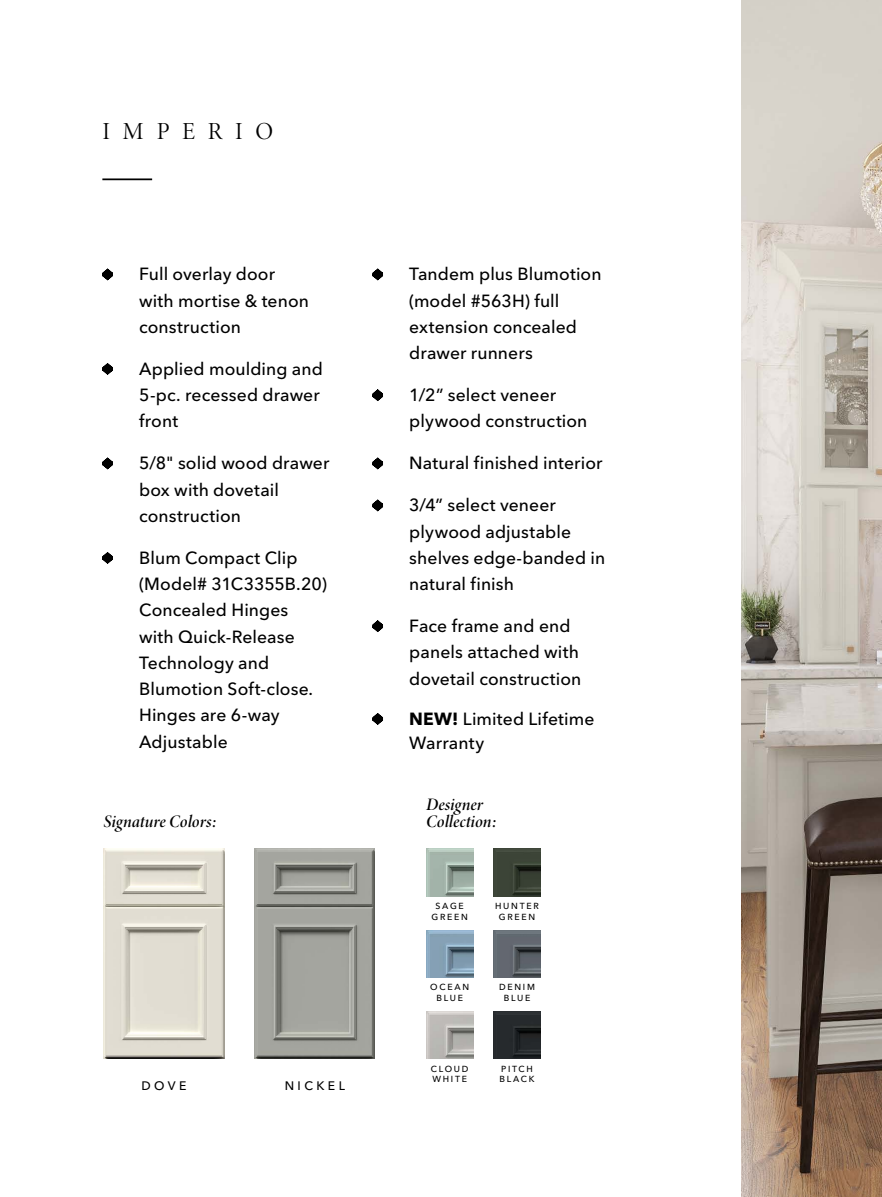
<style>
.page{position:relative;width:882px;height:1197px;background:#fff}
.page>*{position:absolute;margin:0;border:0;box-sizing:border-box;transform-origin:0 0}
.t1{font:24.5px "Minion 3 Display";letter-spacing:.52em;color:#000}
.t2{font:500 17.5px/26.2px "Avenir Next LT Pro";letter-spacing:.005em;color:#000}
.t3{font:italic 600 17.5px "Minion 3 Display";letter-spacing:.005em;color:#000}
.t4{font:500 12.25px "Avenir Next LT Pro";letter-spacing:.28em;color:#000}
.t5{font:500 8.75px/10.5px "Avenir Next LT Pro";letter-spacing:.2em;color:#000;text-align:center}
.s1{font-weight:700}
</style>
<div class="page">
<hr style="left:102px;top:178px;width:50px;height:2px;background:#000">
<svg style="left:102px;top:268px;width:11px;height:13px"></svg>
<svg style="left:102px;top:363px;width:11px;height:12px"></svg>
<svg style="left:102px;top:457px;width:11px;height:13px"></svg>
<svg style="left:102px;top:552px;width:11px;height:12px"></svg>
<svg style="left:372px;top:268px;width:11px;height:13px"></svg>
<svg style="left:372px;top:389px;width:11px;height:12px"></svg>
<svg style="left:372px;top:457px;width:11px;height:13px"></svg>
<svg style="left:372px;top:499px;width:11px;height:13px"></svg>
<svg style="left:372px;top:620px;width:11px;height:12px"></svg>
<svg style="left:372px;top:713px;width:11px;height:12px"></svg>
<img style="left:426px;top:849px;width:47px;height:47px">
<img style="left:426px;top:930px;width:47px;height:47px">
<img style="left:426px;top:1011px;width:47px;height:48px">
<img style="left:493px;top:849px;width:48px;height:47px">
<img style="left:493px;top:930px;width:48px;height:47px">
<img style="left:493px;top:1011px;width:48px;height:48px">
<img style="left:254px;top:849px;width:121px;height:210px">
<img style="left:103px;top:849px;width:121px;height:210px">
<img style="left:742px;top:0;width:140px;height:1197px">
<h1 class="t1" style="left:102px;top:115px;width:172px">IMPERIO</h1>
<p class="t2" style="left:139px;top:261px;width:171px">Full overlay door with mortise &amp; tenon construction</p>
<p class="t2" style="left:139px;top:356px;width:185px">Applied moulding and<br>5-pc. recessed drawer front</p>
<p class="t2" style="left:139px;top:450px;width:192px">5/8" solid wood drawer box with dovetail construction</p>
<p class="t2" style="left:139px;top:545px;width:189px">Blum Compact Clip (Model# 31C3355B.20)<br>Concealed Hinges with Quick-Release<br>Technology and<br>Blumotion Soft-close.<br>Hinges are 6-way<br>Adjustable</p>
<p class="t2" style="left:409px;top:261px;width:194px">Tandem plus Blumotion (model #563H) full extension concealed drawer runners</p>
<p class="t2" style="left:409px;top:382px;width:180px">1/2” select veneer plywood construction</p>
<p class="t2" style="left:409px;top:450px;width:195px">Natural finished interior</p>
<p class="t2" style="left:409px;top:492px;width:198px">3/4” select veneer plywood adjustable shelves edge-banded in natural finish</p>
<p class="t2" style="left:409px;top:613px;width:174px">Face frame and end panels attached with dovetail construction</p>
<p class="t2" style="left:409px;top:706px;width:187px;line-height:24.5px"><span class="s1">NEW!</span> Limited Lifetime<br>Warranty</p>
<p class="t3" style="left:426px;top:792px;width:58px">Designer</p>
<p class="t3" style="left:103px;top:810px;width:115px">Signature Colors:</p>
<p class="t3" style="left:426px;top:810px;width:72px">Collection:</p>
<p class="t4" style="left:141px;top:1079px;width:47px">DOVE</p>
<p class="t4" style="left:285px;top:1079px;width:62px">NICKEL</p>
<p class="t5" style="left:431px;top:901px;width:38px">SAGE<br>GREEN</p>
<p class="t5" style="left:495px;top:901px;width:45px">HUNTER<br>GREEN</p>
<p class="t5" style="left:430px;top:982px;width:40px">OCEAN<br>BLUE</p>
<p class="t5" style="left:499px;top:982px;width:37px">DENIM<br>BLUE</p>
<p class="t5" style="left:431px;top:1063px;width:39px;text-align:left">CLOUD<br>WHITE</p>
<p class="t5" style="left:500px;top:1063px;width:37px;text-align:left">PITCH<br>BLACK</p>
</div>
